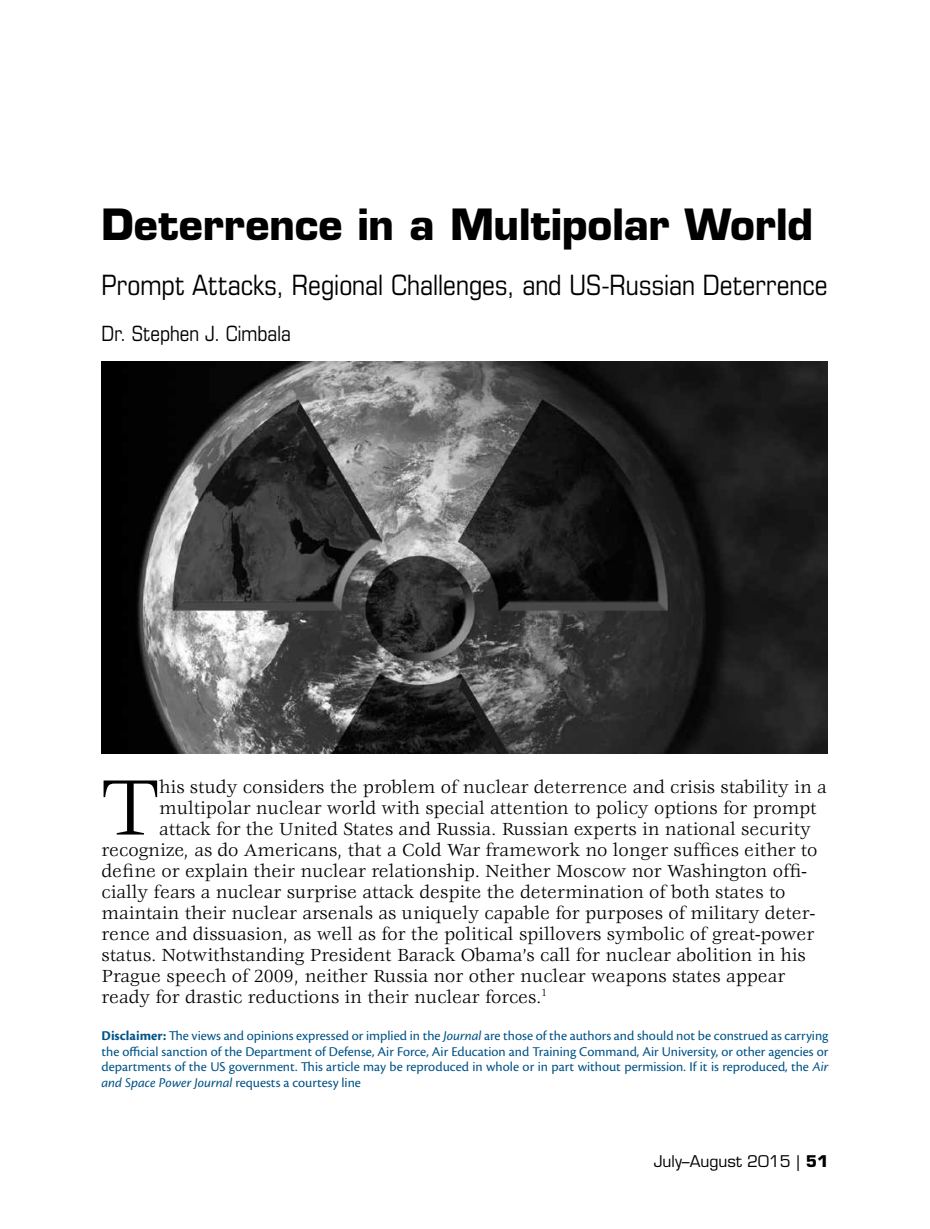
<style>
.page{position:relative;width:930px;height:1229px;background:#fff}
.page>*{position:absolute;margin:0;border:0;box-sizing:border-box;transform-origin:0 0}
.t1{font:86.27px "Veljovic Std";color:#000}
.t2{font:700 42px "Eurostile LT Std";letter-spacing:-.005em;color:#000}
.t3{font:condensed 28px "Eurostile LT Std";letter-spacing:-.005em;color:#000}
.t4{font:condensed 21px "Eurostile LT Std";letter-spacing:-.005em;color:#000}
.t5{font:19.25px "Veljovic Std";color:#000}
.t6{font:15.75px "Eurostile LT Std";color:#000}
.t7{font:14px/15.8px "Cronos Pro";color:#005387;text-align:justify}
.s1{font-weight:700}
.s2{font-style:italic}
</style>
<div class="page">
<img style="left:102px;top:362px;width:724px;height:391px">
<h2 class="t2" style="left:102px;top:199px;width:713px">Deterrence in a Multipolar World</h2>
<h3 class="t3" style="left:102px;top:268px;width:727px">Prompt Attacks, Regional Challenges, and US-Russian Deterrence</h3>
<p class="t4" style="left:102px;top:321px;width:191px">Dr. Stephen J. Cimbala</p>
<h1 class="t1" style="left:102px;top:760px;width:59px">T</h1>
<p class="t5" style="left:159px;top:776px;width:669px">his study considers the problem of nuclear deterrence and crisis stability in a</p>
<p class="t5" style="left:159px;top:797px;width:658px">multipolar nuclear world with special attention to policy options for prompt</p>
<p class="t5" style="left:159px;top:818px;width:653px">attack for the United States and Russia. Russian experts in national security</p>
<p class="t5" style="left:101px;top:839px;width:717px">recognize, as do Americans, that a Cold War framework no longer suffices either to</p>
<p class="t5" style="left:101px;top:860px;width:706px">define or explain their nuclear relationship. Neither Moscow nor Washington offi-</p>
<p class="t5" style="left:101px;top:881px;width:685px">cially fears a nuclear surprise attack despite the determination of both states to</p>
<p class="t5" style="left:101px;top:902px;width:714px">maintain their nuclear arsenals as uniquely capable for purposes of military deter-</p>
<p class="t5" style="left:101px;top:923px;width:714px">rence and dissuasion, as well as for the political spillovers symbolic of great-power</p>
<p class="t5" style="left:101px;top:944px;width:705px">status. Notwithstanding President Barack Obama’s call for nuclear abolition in his</p>
<p class="t5" style="left:101px;top:965px;width:685px">Prague speech of 2009, neither Russia nor other nuclear weapons states appear</p>
<p class="t5" style="left:101px;top:986px;width:447px">ready for drastic reductions in their nuclear forces.<sup>1</sup></p>
<p class="t7" style="left:102px;top:1027px;width:728px"><span class="s1">Disclaimer:</span> The views and opinions expressed or implied in the <span class="s2">Journal</span> are those of the authors and should not be construed as carrying the official sanction of the Department of Defense, Air Force, Air Education and Training Command, Air University, or other agencies or departments of the US government. This article may be reproduced in whole or in part without permission. If it is reproduced, the <span class="s2">Air and Space Power Journal</span> requests a courtesy line</p>
<p class="t6" style="left:653px;top:1152px;width:176px">July–August 2015 | <span class="s1">51</span></p>
</div>
